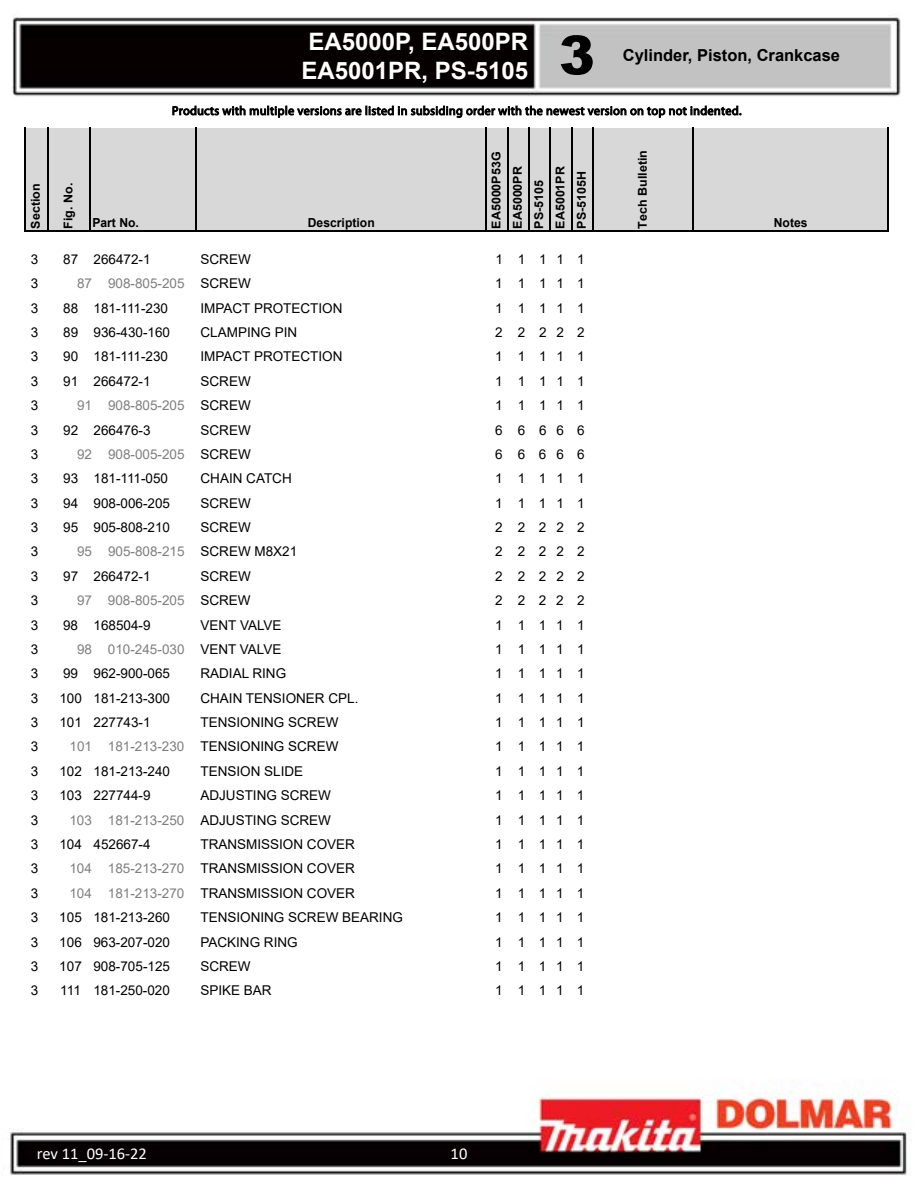
<style>
.page{position:relative;width:918px;height:1188px;background:#fff}
.page>*{position:absolute;margin:0;border:0;box-sizing:border-box;transform-origin:0 0}
.t1{font:900 54px "Arial";color:#000}
.t2{font:700 24px/28.8px "Arial";color:#fff}
.t3{font:700 16.5px "Arial";color:#000}
.t4{font:16.5px "Calibri";color:#fff}
.t5{font:13.5px "Arial";color:#000}
.t6{font:13.5px "Arial";color:#7f7f7f}
.t7{font:12.45px "Myriad Pro";letter-spacing:.03em;color:#000}
.t8{font:700 12.45px "Arial";color:#000}
.t9{font:700 12.15px/21.3px "Arial";letter-spacing:.005em;color:#000}
.s1{color:#000}
.s2{color:#7f7f7f}
</style>
<div class="page">
<img style="left:8px;top:17px;width:900px;height:1158px">
<div style="left:25px;top:128px;width:863px;height:104px;background:#d8d8d8"></div>
<hr style="left:24px;top:128px;width:1px;height:104px;background:#000">
<hr style="left:47px;top:128px;width:2px;height:104px;background:#000">
<hr style="left:89px;top:128px;width:2px;height:104px;background:#000">
<hr style="left:195px;top:128px;width:2px;height:104px;background:#000">
<hr style="left:486px;top:128px;width:1px;height:104px;background:#000">
<hr style="left:507px;top:128px;width:1px;height:104px;background:#000">
<hr style="left:528px;top:128px;width:2px;height:104px;background:#000">
<hr style="left:550px;top:128px;width:1px;height:104px;background:#000">
<hr style="left:571px;top:128px;width:1px;height:104px;background:#000">
<hr style="left:592px;top:128px;width:2px;height:104px;background:#000">
<hr style="left:693px;top:128px;width:1px;height:104px;background:#000">
<hr style="left:887px;top:128px;width:2px;height:104px;background:#000">
<hr style="left:25px;top:231px;width:864px;height:1px;background:#000">
<h2 class="t2" style="left:301px;top:28px;width:228px">EA5000P, EA500PR<br>EA5001PR, PS-5105</h2>
<h1 class="t1" style="left:559px;top:16px;width:38px">3</h1>
<p class="t3" style="left:623px;top:44px;width:219px">Cylinder, Piston, Crankcase</p>
<p class="t9" style="left:25px;top:229px;width:47px;rotate:-90deg">Section</p>
<p class="t9" style="left:58px;top:229px;width:47px;rotate:-90deg">Fig. No.</p>
<p class="t7" style="left:172px;top:103px;width:571px">Products with multiple versions are listed in subsiding order with the newest version on top not indented.</p>
<p class="t8" style="left:92px;top:214px;width:48px">Part No.</p>
<p class="t8" style="left:308px;top:214px;width:68px">Description</p>
<p class="t9" style="left:486px;top:229px;width:79px;rotate:-90deg">EA5000P53G<br>EA5000PR<br>PS-5105<br>EA5001PR<br>PS-5105H</p>
<p class="t9" style="left:632px;top:229px;width:80px;rotate:-90deg">Tech Bulletin</p>
<p class="t5" style="left:31px;top:250px;width:9px">3</p>
<p class="t5" style="left:63px;top:250px;width:89px">87 266472-1</p>
<p class="t5" style="left:201px;top:250px;width:52px">SCREW</p>
<p class="t5" style="left:495px;top:250px;width:91px">1 1111</p>
<p class="t5" style="left:31px;top:274px;width:9px">3</p>
<p class="t6" style="left:77px;top:274px;width:175px">87 908-805-205 <span class="s1">SCREW</span></p>
<p class="t5" style="left:495px;top:274px;width:91px">1 1111</p>
<p class="t5" style="left:31px;top:299px;width:9px">3</p>
<p class="t5" style="left:63px;top:299px;width:106px">88 181-111-230</p>
<p class="t5" style="left:201px;top:299px;width:144px">IMPACT PROTECTION</p>
<p class="t5" style="left:495px;top:299px;width:91px">1 1111</p>
<p class="t5" style="left:31px;top:323px;width:9px">3</p>
<p class="t5" style="left:63px;top:323px;width:108px">89 936-430-160</p>
<p class="t5" style="left:201px;top:323px;width:98px">CLAMPING PIN</p>
<p class="t5" style="left:495px;top:323px;width:91px">2 2222</p>
<p class="t5" style="left:31px;top:347px;width:9px">3</p>
<p class="t5" style="left:63px;top:347px;width:106px">90 181-111-230</p>
<p class="t5" style="left:201px;top:347px;width:144px">IMPACT PROTECTION</p>
<p class="t5" style="left:495px;top:347px;width:91px">1 1111</p>
<p class="t5" style="left:31px;top:372px;width:9px">3</p>
<p class="t5" style="left:63px;top:372px;width:89px">91 266472-1</p>
<p class="t5" style="left:201px;top:372px;width:52px">SCREW</p>
<p class="t5" style="left:495px;top:372px;width:91px">1 1111</p>
<p class="t5" style="left:31px;top:396px;width:9px">3</p>
<p class="t6" style="left:77px;top:396px;width:175px">91 908-805-205 <span class="s1">SCREW</span></p>
<p class="t5" style="left:495px;top:396px;width:91px">1 1111</p>
<p class="t5" style="left:31px;top:420px;width:9px">3</p>
<p class="t5" style="left:63px;top:420px;width:89px">92 266476-3</p>
<p class="t5" style="left:201px;top:420px;width:52px">SCREW</p>
<p class="t5" style="left:495px;top:420px;width:91px">6 6666</p>
<p class="t5" style="left:31px;top:445px;width:9px">3</p>
<p class="t6" style="left:77px;top:445px;width:175px">92 908-005-205 <span class="s1">SCREW</span></p>
<p class="t5" style="left:495px;top:445px;width:91px">6 6666</p>
<p class="t5" style="left:31px;top:469px;width:9px">3</p>
<p class="t5" style="left:63px;top:469px;width:106px">93 181-111-050</p>
<p class="t5" style="left:201px;top:469px;width:93px">CHAIN CATCH</p>
<p class="t5" style="left:495px;top:469px;width:91px">1 1111</p>
<p class="t5" style="left:31px;top:494px;width:9px">3</p>
<p class="t5" style="left:63px;top:494px;width:108px">94 908-006-205</p>
<p class="t5" style="left:201px;top:494px;width:52px">SCREW</p>
<p class="t5" style="left:495px;top:494px;width:91px">1 1111</p>
<p class="t5" style="left:31px;top:518px;width:9px">3</p>
<p class="t5" style="left:63px;top:518px;width:108px">95 905-808-210</p>
<p class="t5" style="left:201px;top:518px;width:52px">SCREW</p>
<p class="t5" style="left:495px;top:518px;width:91px">2 2222</p>
<p class="t5" style="left:31px;top:542px;width:9px">3</p>
<p class="t6" style="left:77px;top:542px;width:222px">95 905-808-215 <span class="s1">SCREW M8X21</span></p>
<p class="t5" style="left:495px;top:542px;width:91px">2 2222</p>
<p class="t5" style="left:31px;top:567px;width:9px">3</p>
<p class="t5" style="left:63px;top:567px;width:89px">97 266472-1</p>
<p class="t5" style="left:201px;top:567px;width:52px">SCREW</p>
<p class="t5" style="left:495px;top:567px;width:91px">2 2222</p>
<p class="t5" style="left:31px;top:591px;width:9px">3</p>
<p class="t6" style="left:77px;top:591px;width:175px">97 908-805-205 <span class="s1">SCREW</span></p>
<p class="t5" style="left:495px;top:591px;width:91px">2 2222</p>
<p class="t5" style="left:31px;top:616px;width:9px">3</p>
<p class="t5" style="left:63px;top:616px;width:89px">98 168504-9</p>
<p class="t5" style="left:200px;top:616px;width:83px">VENT VALVE</p>
<p class="t5" style="left:495px;top:616px;width:91px">1 1111</p>
<p class="t5" style="left:31px;top:640px;width:9px">3</p>
<p class="t6" style="left:77px;top:640px;width:206px">98 010-245-030 <span class="s1">VENT VALVE</span></p>
<p class="t5" style="left:495px;top:640px;width:91px">1 1111</p>
<p class="t5" style="left:31px;top:664px;width:9px">3</p>
<p class="t5" style="left:63px;top:664px;width:108px">99 962-900-065</p>
<p class="t5" style="left:200px;top:664px;width:87px">RADIAL RING</p>
<p class="t5" style="left:495px;top:664px;width:91px">1 1111</p>
<p class="t5" style="left:31px;top:689px;width:9px">3</p>
<p class="t5" style="left:59px;top:689px;width:112px">100 181-213-300</p>
<p class="t5" style="left:200px;top:689px;width:160px">CHAIN TENSIONER CPL.</p>
<p class="t5" style="left:495px;top:689px;width:91px">1 1111</p>
<p class="t5" style="left:31px;top:713px;width:9px">3</p>
<p class="t5" style="left:59px;top:713px;width:93px">101 227743-1</p>
<p class="t5" style="left:200px;top:713px;width:140px">TENSIONING SCREW</p>
<p class="t5" style="left:495px;top:713px;width:91px">1 1111</p>
<p class="t5" style="left:31px;top:737px;width:9px">3</p>
<p class="t5" style="left:69px;top:737px;width:270px"><span class="s2">101 181-213-230</span> TENSIONING SCREW</p>
<p class="t5" style="left:495px;top:737px;width:91px">1 1111</p>
<p class="t5" style="left:31px;top:762px;width:9px">3</p>
<p class="t5" style="left:59px;top:762px;width:112px">102 181-213-240</p>
<p class="t5" style="left:200px;top:762px;width:104px">TENSION SLIDE</p>
<p class="t5" style="left:495px;top:762px;width:91px">1 1111</p>
<p class="t5" style="left:31px;top:786px;width:9px">3</p>
<p class="t5" style="left:59px;top:786px;width:93px">103 227744-9</p>
<p class="t5" style="left:200px;top:786px;width:132px">ADJUSTING SCREW</p>
<p class="t5" style="left:495px;top:786px;width:91px">1 1111</p>
<p class="t5" style="left:31px;top:811px;width:9px">3</p>
<p class="t6" style="left:69px;top:811px;width:263px">103 181-213-250 <span class="s1">ADJUSTING SCREW</span></p>
<p class="t5" style="left:495px;top:811px;width:91px">1 1111</p>
<p class="t5" style="left:31px;top:835px;width:9px">3</p>
<p class="t5" style="left:59px;top:835px;width:93px">104 452667-4</p>
<p class="t5" style="left:200px;top:835px;width:156px">TRANSMISSION COVER</p>
<p class="t5" style="left:495px;top:835px;width:91px">1 1111</p>
<p class="t5" style="left:31px;top:859px;width:9px">3</p>
<p class="t5" style="left:69px;top:859px;width:287px"><span class="s2">104 185-213-270</span> TRANSMISSION COVER</p>
<p class="t5" style="left:495px;top:859px;width:91px">1 1111</p>
<p class="t5" style="left:31px;top:884px;width:9px">3</p>
<p class="t5" style="left:69px;top:884px;width:287px"><span class="s2">104 181-213-270</span> TRANSMISSION COVER</p>
<p class="t5" style="left:495px;top:884px;width:91px">1 1111</p>
<p class="t5" style="left:31px;top:908px;width:9px">3</p>
<p class="t5" style="left:59px;top:908px;width:112px">105 181-213-260</p>
<p class="t5" style="left:200px;top:908px;width:204px">TENSIONING SCREW BEARING</p>
<p class="t5" style="left:495px;top:908px;width:91px">1 1111</p>
<p class="t5" style="left:31px;top:932px;width:9px">3</p>
<p class="t5" style="left:59px;top:932px;width:112px">106 963-207-020</p>
<p class="t5" style="left:200px;top:932px;width:99px">PACKING RING</p>
<p class="t5" style="left:495px;top:932px;width:91px">1 1111</p>
<p class="t5" style="left:31px;top:957px;width:9px">3</p>
<p class="t5" style="left:59px;top:957px;width:112px">107 908-705-125</p>
<p class="t5" style="left:200px;top:957px;width:52px">SCREW</p>
<p class="t5" style="left:495px;top:957px;width:91px">1 1111</p>
<p class="t5" style="left:31px;top:981px;width:9px">3</p>
<p class="t5" style="left:60px;top:981px;width:111px">111 181-250-020</p>
<p class="t5" style="left:200px;top:981px;width:73px">SPIKE BAR</p>
<p class="t5" style="left:495px;top:981px;width:91px">1 1111</p>
<p class="t8" style="left:774px;top:214px;width:35px">Notes</p>
<p class="t4" style="left:37px;top:1142px;width:112px">rev 11_09-16-22</p>
<p class="t4" style="left:451px;top:1142px;width:18px">10</p>
</div>
